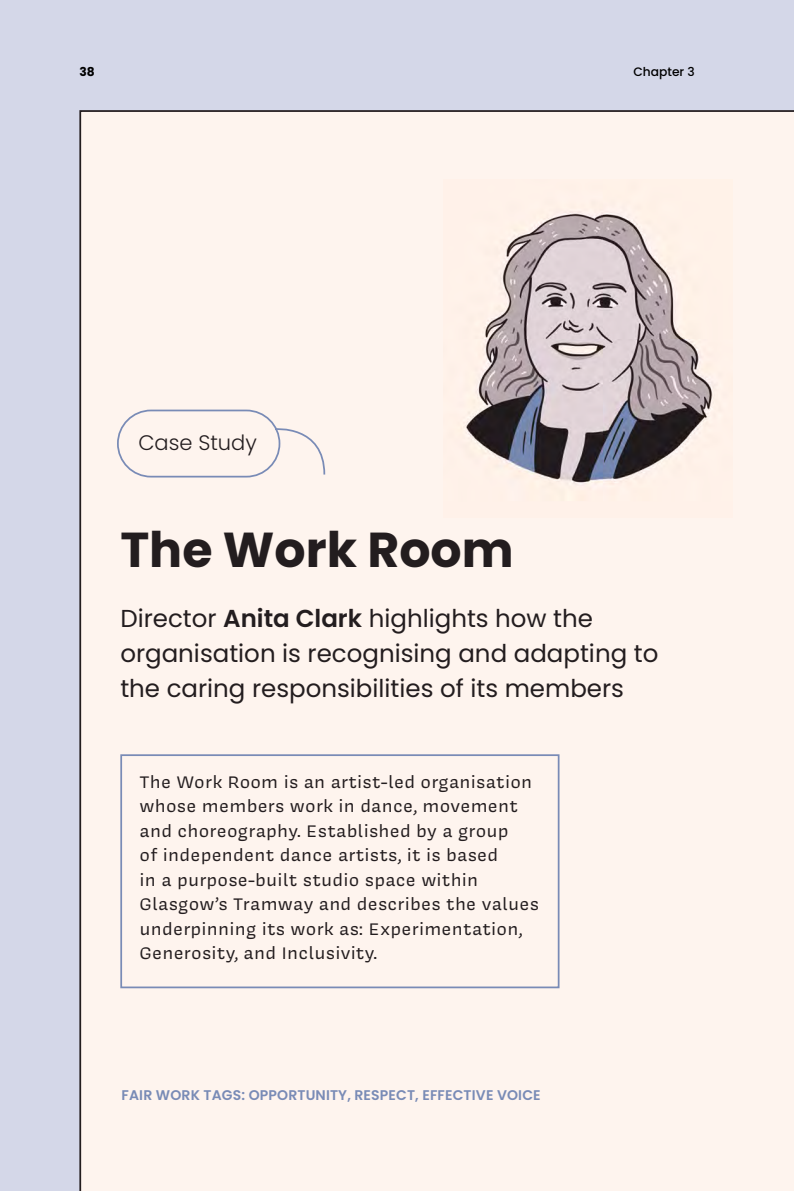
<style>
.page{position:relative;width:794px;height:1191px;background:#d4d7e8}
.page>*{position:absolute;margin:0;border:0;box-sizing:border-box;transform-origin:0 0}
.t1{font:700 49px "Poppins";color:#231d1f}
.t2{font:24.5px/35px "Poppins";color:#231d1f}
.t3{font:300 21px "Poppins";color:#231d1f}
.t4{font:19.25px/24.5px "Covik Sans";letter-spacing:.01em;color:#231d1f}
.t5{font:600 14px "Poppins";letter-spacing:.01em;color:#798bb6}
.t6{font:500 12.25px "Poppins";color:#000}
.t7{font:700 12.25px "Poppins";color:#000}
.s1{font-weight:600}
</style>
<div class="page">
<div style="left:79px;top:110px;width:715px;height:1081px;background:#fef4ee"></div>
<div style="left:117px;top:409px;width:163px;height:68px;border:2px solid #798bb6;border-radius:33px"></div>
<svg style="left:273px;top:425px;width:53px;height:51px;background:#f3ece9"></svg>
<div style="left:120px;top:754px;width:439px;height:234px;border:2px solid #798bb6"></div>
<img style="left:443px;top:180px;width:289px;height:337px">
<p class="t7" style="left:79px;top:64px;width:17px">38</p>
<p class="t6" style="left:633px;top:64px;width:63px">Chapter 3</p>
<p class="t3" style="left:138px;top:431px;width:120px">Case Study</p>
<h1 class="t1" style="left:120px;top:521px;width:395px">The Work Room</h1>
<p class="t2" style="left:120px;top:601px;width:539px">Director <span class="s1">Anita Clark</span> highlights how the organisation is recognising and adapting to the caring responsibilities of its members</p>
<p class="t4" style="left:140px;top:769px;width:401px">The Work Room is an artist-led organisation whose members work in dance, movement and choreography. Established by a group<br>of independent dance artists, it is based<br>in a purpose-built studio space within Glasgow’s Tramway and describes the values underpinning its work as: Experimentation, Generosity, and Inclusivity.</p>
<p class="t5" style="left:122px;top:1087px;width:420px">FAIR WORK TAGS: OPPORTUNITY, RESPECT, EFFECTIVE VOICE</p>
</div>
